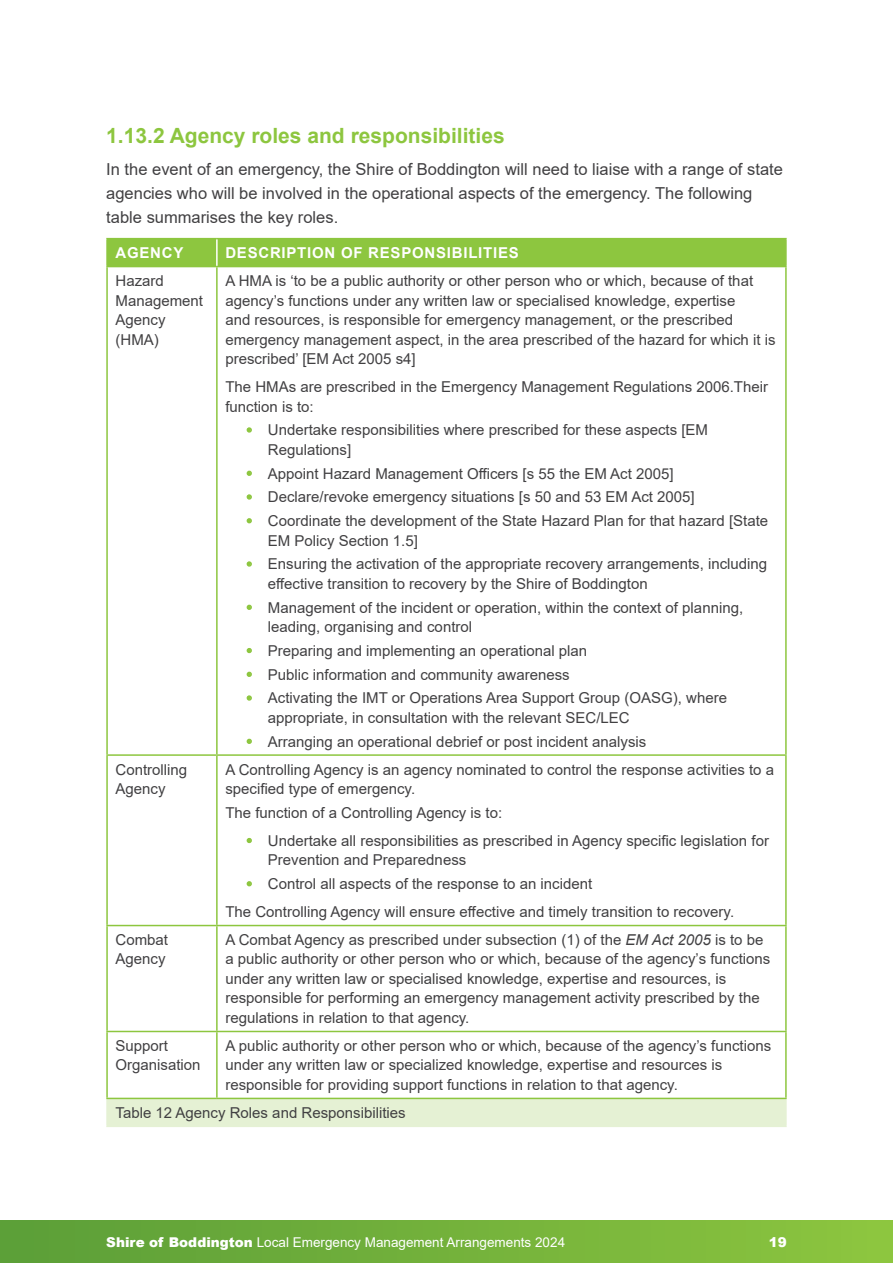
<style>
.page{position:relative;width:893px;height:1263px;background:#fff}
.page>*{position:absolute;margin:0;border:0;box-sizing:border-box;transform-origin:0 0}
.t1{font:700 21px "Arial";color:#8dc63f}
.t2{font:16.5px/24px "Arial";color:#414042}
.t3{font:15px/19.5px "Arial";color:#414042}
.t4{font:700 15px "Arial";letter-spacing:.05em;color:#fff}
.t5{font:13.5px "Arial";color:#fff}
.t6{font:900 13.5px "Arial";color:#fff}
.s1{color:#8dc63f}
.s2{font-style:italic}
.s3{font-weight:900}
</style>
<div class="page">
<div style="left:108px;top:239px;width:677px;height:27px;background:#8dc63f"></div>
<div style="left:107px;top:1098px;width:679px;height:28px;background:#e5f1d4"></div>
<hr style="left:106px;top:238px;width:111px;height:1px;background:#8dc63f">
<hr style="left:106px;top:239px;width:2px;height:27px;background:#8dc63f">
<hr style="left:217px;top:238px;width:570px;height:1px;background:#8dc63f">
<hr style="left:785px;top:239px;width:2px;height:27px;background:#8dc63f">
<hr style="left:106px;top:1099px;width:2px;height:26px;background:#e5f1d4">
<hr style="left:785px;top:1099px;width:2px;height:26px;background:#e5f1d4">
<hr style="left:106px;top:1125px;width:111px;height:2px;background:#e5f1d4">
<hr style="left:217px;top:1125px;width:570px;height:2px;background:#e5f1d4">
<hr style="left:106px;top:266px;width:111px;height:1px;background:#8dc63f">
<hr style="left:106px;top:267px;width:2px;height:487px;background:#8dc63f">
<hr style="left:217px;top:266px;width:570px;height:1px;background:#8dc63f">
<hr style="left:216px;top:267px;width:2px;height:487px;background:#8dc63f">
<hr style="left:785px;top:267px;width:2px;height:487px;background:#8dc63f">
<hr style="left:106px;top:754px;width:111px;height:2px;background:#8dc63f">
<hr style="left:106px;top:756px;width:2px;height:169px;background:#8dc63f">
<hr style="left:217px;top:754px;width:570px;height:2px;background:#8dc63f">
<hr style="left:216px;top:756px;width:2px;height:169px;background:#8dc63f">
<hr style="left:785px;top:756px;width:2px;height:169px;background:#8dc63f">
<hr style="left:106px;top:925px;width:111px;height:1px;background:#8dc63f">
<hr style="left:106px;top:926px;width:2px;height:105px;background:#8dc63f">
<hr style="left:217px;top:925px;width:570px;height:1px;background:#8dc63f">
<hr style="left:216px;top:926px;width:2px;height:105px;background:#8dc63f">
<hr style="left:785px;top:926px;width:2px;height:105px;background:#8dc63f">
<hr style="left:106px;top:1031px;width:111px;height:1px;background:#8dc63f">
<hr style="left:106px;top:1032px;width:2px;height:66px;background:#8dc63f">
<hr style="left:217px;top:1031px;width:570px;height:1px;background:#8dc63f">
<hr style="left:216px;top:1032px;width:2px;height:66px;background:#8dc63f">
<hr style="left:785px;top:1032px;width:2px;height:66px;background:#8dc63f">
<hr style="left:106px;top:1098px;width:111px;height:1px;background:#8dc63f">
<hr style="left:217px;top:1098px;width:570px;height:1px;background:#8dc63f">
<hr style="left:216px;top:239px;width:2px;height:27px;background:#fff">
<div style="left:0;top:1220px;width:893px;height:43px;background:linear-gradient(to right,#5b9e38,#8cc53f)"></div>
<h1 class="t1" style="left:106px;top:121px;width:400px">1.13.2 Agency roles and responsibilities</h1>
<p class="t2" style="left:106px;top:157px;width:678px">In the event of an emergency, the Shire of Boddington will need to liaise with a range of state agencies who will be involved in the operational aspects of the emergency. The following table summarises the key roles.</p>
<p class="t4" style="left:116px;top:242px;width:69px">AGENCY</p>
<p class="t4" style="left:225px;top:242px;width:295px">DESCRIPTION OF RESPONSIBILITIES</p>
<p class="t3" style="left:116px;top:271px;width:89px">Hazard<br>Management<br>Agency (HMA)</p>
<p class="t3" style="left:225px;top:271px;width:552px">A HMA is ‘to be a public authority or other person who or which, because of that agency’s functions under any written law or specialised knowledge, expertise<br>and resources, is responsible for emergency management, or the prescribed emergency management aspect, in the area prescribed of the hazard for which it is prescribed’ [EM Act 2005 s4]</p>
<p class="t3" style="left:225px;top:377px;width:544px">The HMAs are prescribed in the Emergency Management Regulations 2006.Their function is to:</p>
<p class="t3" style="left:268px;top:420px;width:442px;text-indent:-21px"><span class="s1">•</span> Undertake responsibilities where prescribed for these aspects [EM<br>Regulations]</p>
<p class="t3" style="left:247px;top:463px;width:428px"><span class="s1">•</span> Appoint Hazard Management Officers [s 55 the EM Act 2005]</p>
<p class="t3" style="left:247px;top:487px;width:450px"><span class="s1">•</span> Declare/revoke emergency situations [s 50 and 53 EM Act 2005]</p>
<p class="t3" style="left:268px;top:511px;width:502px;text-indent:-21px"><span class="s1">•</span> Coordinate the development of the State Hazard Plan for that hazard [State<br>EM Policy Section 1.5]</p>
<p class="t3" style="left:268px;top:554px;width:501px;text-indent:-21px"><span class="s1">•</span> Ensuring the activation of the appropriate recovery arrangements, including effective transition to recovery by the Shire of Boddington</p>
<p class="t3" style="left:268px;top:597px;width:477px;text-indent:-21px"><span class="s1">•</span> Management of the incident or operation, within the context of planning, leading, organising and control</p>
<p class="t3" style="left:247px;top:641px;width:342px"><span class="s1">•</span> Preparing and implementing an operational plan</p>
<p class="t3" style="left:247px;top:664px;width:325px"><span class="s1">•</span> Public information and community awareness</p>
<p class="t3" style="left:268px;top:688px;width:461px;text-indent:-21px"><span class="s1">•</span> Activating the IMT or Operations Area Support Group (OASG), where appropriate, in consultation with the relevant SEC/LEC</p>
<p class="t3" style="left:247px;top:731px;width:401px"><span class="s1">•</span> Arranging an operational debrief or post incident analysis</p>
<p class="t3" style="left:116px;top:759px;width:73px">Controlling<br>Agency</p>
<p class="t3" style="left:225px;top:759px;width:550px">A Controlling Agency is an agency nominated to control the response activities to a specified type of emergency.</p>
<p class="t3" style="left:225px;top:803px;width:278px">The function of a Controlling Agency is to:</p>
<p class="t3" style="left:268px;top:831px;width:503px;text-indent:-21px"><span class="s1">•</span> Undertake all responsibilities as prescribed in Agency specific legislation for<br>Prevention and Preparedness</p>
<p class="t3" style="left:225px;top:870px;width:510px;line-height:28px;text-indent:21px"><span class="s1">•</span> Control all aspects of the response to an incident<br>The Controlling Agency will ensure effective and timely transition to recovery.</p>
<p class="t3" style="left:116px;top:930px;width:54px">Combat<br>Agency</p>
<p class="t3" style="left:225px;top:930px;width:547px">A Combat Agency as prescribed under subsection (1) of the <span class="s2">EM Act 2005</span> is to be a public authority or other person who or which, because of the agency’s functions under any written law or specialised knowledge, expertise and resources, is responsible for performing an emergency management activity prescribed by the regulations in relation to that agency.</p>
<p class="t3" style="left:116px;top:1036px;width:87px">Support<br>Organisation</p>
<p class="t3" style="left:225px;top:1036px;width:547px">A public authority or other person who or which, because of the agency’s functions under any written law or specialized knowledge, expertise and resources is responsible for providing support functions in relation to that agency.</p>
<p class="t3" style="left:116px;top:1103px;width:292px">Table 12 Agency Roles and Responsibilities</p>
<p class="t5" style="left:106px;top:1233px;width:460px"><span class="s3">Shire of Boddington</span> Local Emergency Management Arrangements 2024</p>
<p class="t6" style="left:769px;top:1233px;width:20px">19</p>
</div>
